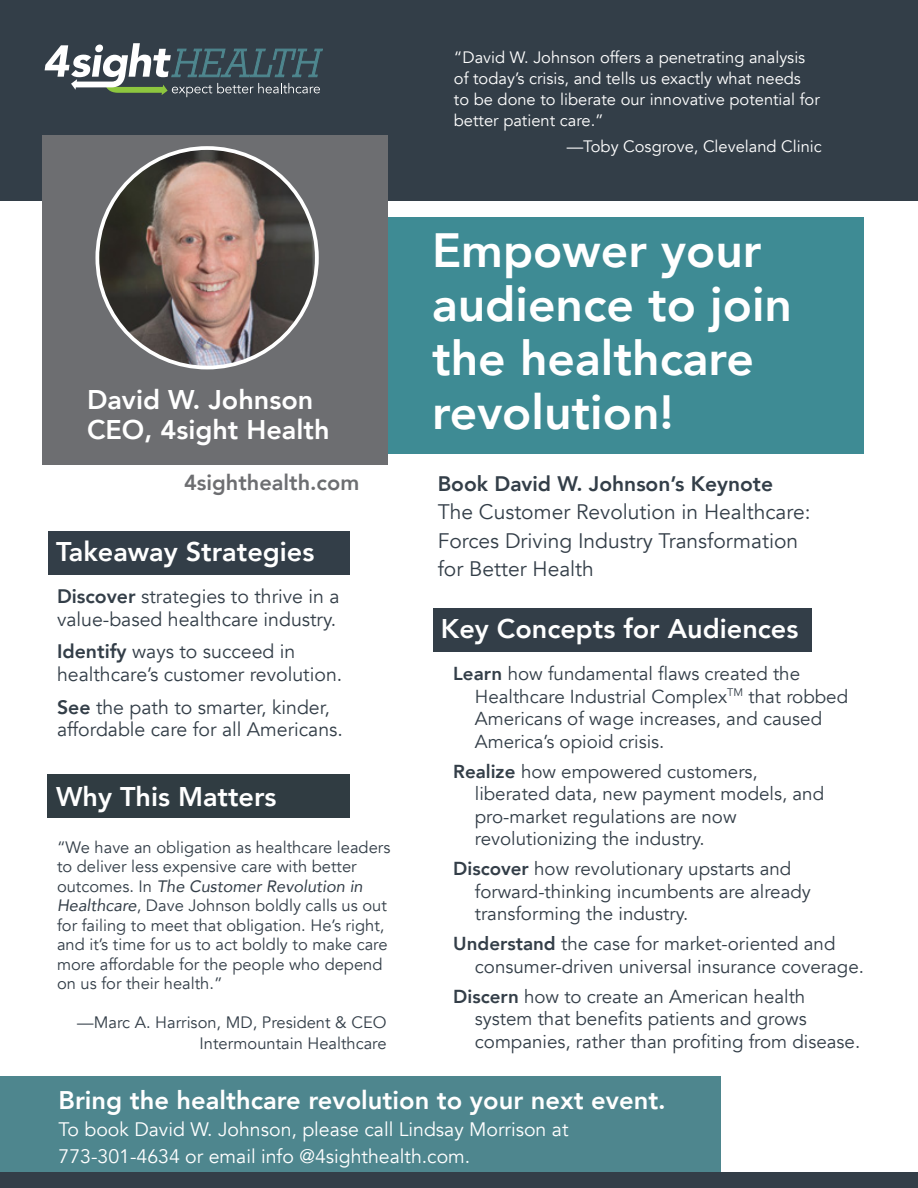
<style>
.page{position:relative;width:918px;height:1188px;background:#fff}
.page>*{position:absolute;margin:0;border:0;box-sizing:border-box;transform-origin:0 0}
.t1{font:800 48px/54px "Avenir";color:#fff}
.t2{font:800 27px/30px "Avenir";color:#fff}
.t3{font:800 25.5px "Avenir";color:#fff}
.t4{font:800 21.75px "Avenir";color:#6d6e71}
.t5{font:21px/28.2px "Avenir";color:#333e48}
.t6{font:800 21px "Avenir";color:#333e48}
.t7{font:19.5px/22.5px "Avenir";color:#333e48}
.t8{font:19.5px/27px "Avenir";color:#fff}
.t9{font:18.75px/22.5px "Avenir";color:#333e48}
.t10{font:16.5px/19.5px "Avenir";color:#333e48}
.t11{font:16.5px/21px "Avenir";color:#fff}
.s1{font-weight:800}
.s2{font-style:italic}
</style>
<div class="page">
<div style="left:0;top:1076px;width:720px;height:99px;background:#4e868e"></div>
<div style="left:54px;top:218px;width:810px;height:236px;background:#3e8b94"></div>
<div style="left:0;top:0;width:918px;height:201px;background:#333e48"></div>
<div style="left:42px;top:135px;width:346px;height:329px;background:#6d6e71"></div>
<img style="left:98px;top:149px;width:219px;height:219px">
<div style="left:433px;top:608px;width:378px;height:43px;background:#333e48"></div>
<div style="left:47px;top:775px;width:303px;height:43px;background:#303c42"></div>
<svg style="left:45px;top:43px;width:278px;height:54px"></svg>
<div style="left:0;top:1172px;width:918px;height:16px;background:#333e48"></div>
<div style="left:48px;top:531px;width:301px;height:43px;background:#333e48"></div>
<h2 class="t2" style="left:87px;top:385px;width:244px">David W. Johnson<br>CEO, 4sight Health</h2>
<p class="t4" style="left:184px;top:466px;width:177px">4sighthealth.com</p>
<h2 class="t2" style="left:56px;top:536px;width:260px">Takeaway Strategies</h2>
<p class="t7" style="left:57px;top:585px;width:284px"><span class="s1">Discover</span> strategies to thrive in a value-based healthcare industry.</p>
<p class="t7" style="left:57px;top:641px;width:287px"><span class="s1">Identify</span> ways to succeed in healthcare’s customer revolution.</p>
<p class="t7" style="left:57px;top:696px;width:288px"><span class="s1">See</span> the path to smarter, kinder, affordable care for all Americans.</p>
<h2 class="t2" style="left:56px;top:781px;width:222px">Why This Matters</h2>
<p class="t10" style="left:57px;top:838px;width:335px">“We have an obligation as healthcare leaders to deliver less expensive care with better outcomes. In <span class="s2">The Customer Revolution in Healthcare</span>, Dave Johnson boldly calls us out for failing to meet that obligation. He’s right, and it’s time for us to act boldly to make care more affordable for the people who depend on us for their health.”</p>
<p class="t10" style="left:77px;top:1012px;width:311px;line-height:21px;text-align:right">—Marc A. Harrison, MD, President &amp; CEO<br>Intermountain Healthcare</p>
<p class="t11" style="left:454px;top:47px;width:367px">“David W. Johnson offers a penetrating analysis of today’s crisis, and tells us exactly what needs to be done to liberate our innovative potential for better patient care.”</p>
<p class="t11" style="left:567px;top:136px;width:257px">—Toby Cosgrove, Cleveland Clinic</p>
<h1 class="t1" style="left:432px;top:224px;width:362px">Empower your audience to join the healthcare revolution!</h1>
<p class="t6" style="left:438px;top:468px;width:337px">Book David W. Johnson’s Keynote</p>
<p class="t5" style="left:438px;top:498px;width:374px">The Customer Revolution in Healthcare:<br>Forces Driving Industry Transformation for Better Health</p>
<h2 class="t2" style="left:441px;top:614px;width:359px">Key Concepts for Audiences</h2>
<p class="t9" style="left:475px;top:663px;width:375px;text-indent:-22px"><span class="s1">Learn</span> how fundamental flaws created the Healthcare Industrial Complex<sup>TM</sup> that robbed Americans of wage increases, and caused America’s opioid crisis.</p>
<p class="t9" style="left:475px;top:760px;width:351px;text-indent:-22px"><span class="s1">Realize</span> how empowered customers, liberated data, new payment models, and pro-market regulations are now revolutionizing the industry.</p>
<p class="t9" style="left:475px;top:858px;width:338px;text-indent:-22px"><span class="s1">Discover</span> how revolutionary upstarts and forward-thinking incumbents are already transforming the industry.</p>
<p class="t9" style="left:475px;top:933px;width:391px;text-indent:-22px"><span class="s1">Understand</span> the case for market-oriented and consumer-driven universal insurance coverage.</p>
<p class="t9" style="left:475px;top:985px;width:387px;text-indent:-22px"><span class="s1">Discern</span> how to create an American health system that benefits patients and grows companies, rather than profiting from disease.</p>
<h3 class="t3" style="left:58px;top:1080px;width:609px">Bring the healthcare revolution to your next event.</h3>
<p class="t8" style="left:58px;top:1116px;width:512px">To book David W. Johnson, please call Lindsay Morrison at<br>773-301-4634 or email info @4sighthealth.com.</p>
</div>
